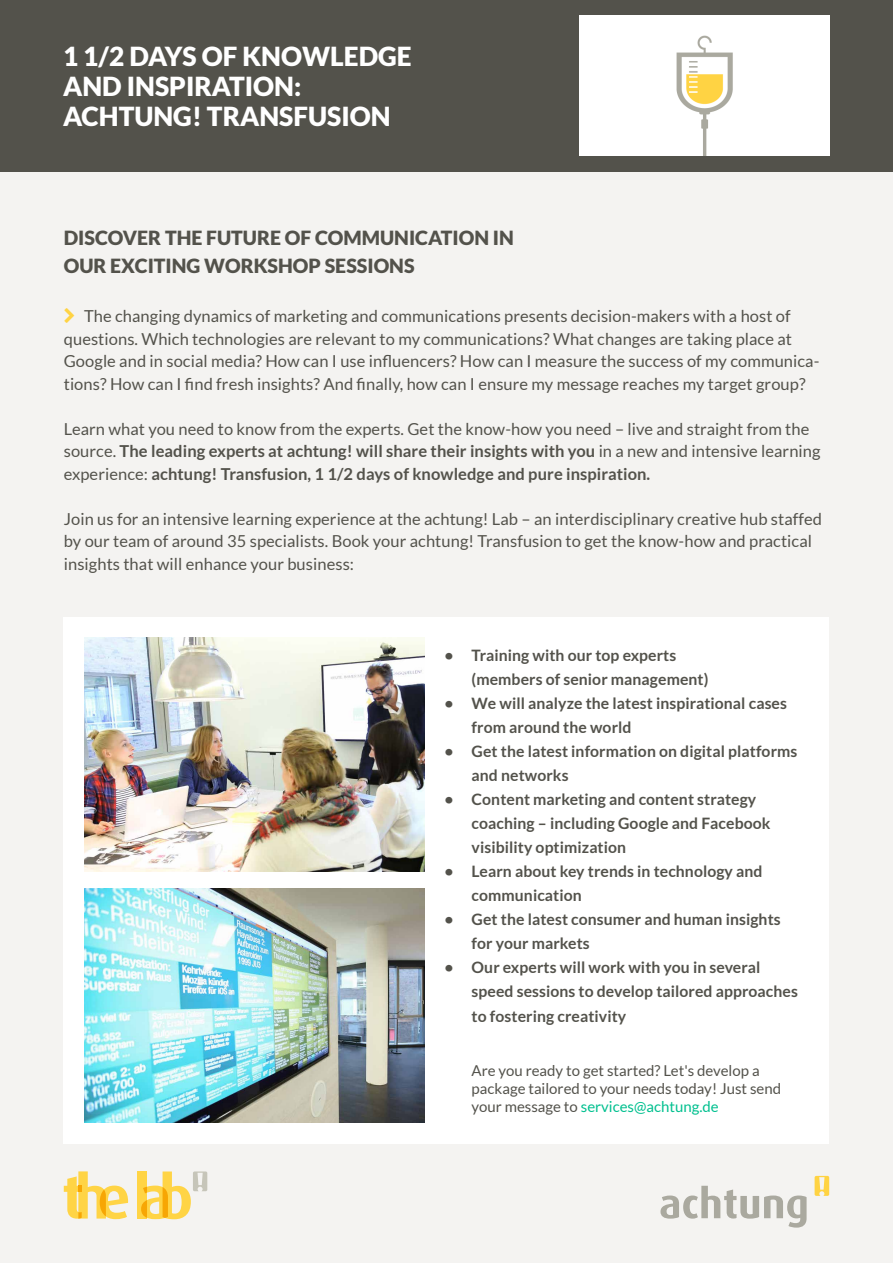
<style>
.page{position:relative;width:893px;height:1263px;background:#f4f3f1}
.page>*{position:absolute;margin:0;border:0;box-sizing:border-box;transform-origin:0 0}
.t1{font:900 26.25px/30px "Lato";color:#fff}
.t2{font:900 19.5px/27.6px "Lato";color:#53524b}
.t3{font:16.5px/22.5px "Lato";letter-spacing:.005em;color:#53524b}
.t4{font:700 15.75px/24px "Lato";letter-spacing:.005em;color:#53524b}
.t5{font:15px/18px "Lato";color:#53524b}
.s1{font-weight:700}
.s2{color:#00c08f}
</style>
<div class="page">
<div style="left:0;top:0;width:893px;height:171px;background:#53524b"></div>
<svg style="left:815px;top:1176px;width:14px;height:20px"></svg>
<svg style="left:660px;top:1186px;width:147px;height:41px"></svg>
<div style="left:64px;top:617px;width:765px;height:526px;background:#fff"></div>
<div style="left:138px;top:1171px;width:9px;height:47px;background:#ffd445"></div>
<svg style="left:141px;top:1171px;width:66px;height:48px"></svg>
<svg style="left:64px;top:1171px;width:64px;height:48px"></svg>
<img style="left:84px;top:638px;width:340px;height:234px">
<img style="left:84px;top:888px;width:340px;height:234px">
<img style="left:579px;top:15px;width:250px;height:141px">
<h1 class="t1" style="left:63px;top:41px;width:350px">1 1/2 DAYS OF KNOWLEDGE<br>AND INSPIRATION:<br>ACHTUNG! TRANSFUSION</h1>
<p class="t2" style="left:64px;top:224px;width:452px">DISCOVER THE FUTURE OF COMMUNICATION IN<br>OUR EXCITING WORKSHOP SESSIONS</p>
<p class="t3" style="left:64px;top:305px;width:757px;text-indent:20px">The changing dynamics of marketing and communications presents decision-makers with a host of questions. Which technologies are relevant to my communications? What changes are taking place at Google and in social media? How can I use influencers? How can I measure the success of my communica&shy;tions? How can I find fresh insights? And finally, how can I ensure my message reaches my target group?</p>
<p class="t3" style="left:64px;top:417px;width:758px">Learn what you need to know from the experts. Get the know-how you need – live and straight from the source. <span class="s1">The leading experts at achtung! will share their insights with you</span> in a new and intensive learning experience: <span class="s1">achtung! Transfusion, 1 1/2 days of knowledge and pure inspiration.</span></p>
<p class="t3" style="left:64px;top:507px;width:760px">Join us for an intensive learning experience at the achtung! Lab – an interdisciplinary creative hub staffed by our team of around 35 specialists. Book your achtung! Transfusion to get the know-how and practical insights that will enhance your business:</p>
<p class="t4" style="left:472px;top:643px;width:238px;text-indent:-27px">• Training with our top experts (members of senior management)</p>
<p class="t4" style="left:472px;top:691px;width:317px;text-indent:-27px">• We will analyze the latest inspirational cases from around the world</p>
<p class="t4" style="left:472px;top:739px;width:327px;text-indent:-27px">• Get the latest information on digital platforms and networks</p>
<p class="t4" style="left:472px;top:787px;width:300px;text-indent:-27px">• Content marketing and content strategy coaching – including Google and Facebook visibility optimization</p>
<p class="t4" style="left:472px;top:859px;width:292px;text-indent:-27px">• Learn about key trends in technology and communication</p>
<p class="t4" style="left:472px;top:907px;width:311px;text-indent:-27px">• Get the latest consumer and human insights for your markets</p>
<p class="t4" style="left:472px;top:955px;width:328px;text-indent:-27px">• Our experts will work with you in several speed sessions to develop tailored approaches</p>
<p class="t4" style="left:472px;top:1004px;width:156px">to fostering creativity</p>
<p class="t5" style="left:472px;top:1061px;width:311px">Are you ready to get started? Let's develop a package tailored to your needs today! Just send your message to <span class="s2">services@achtung.de</span></p>
</div>
